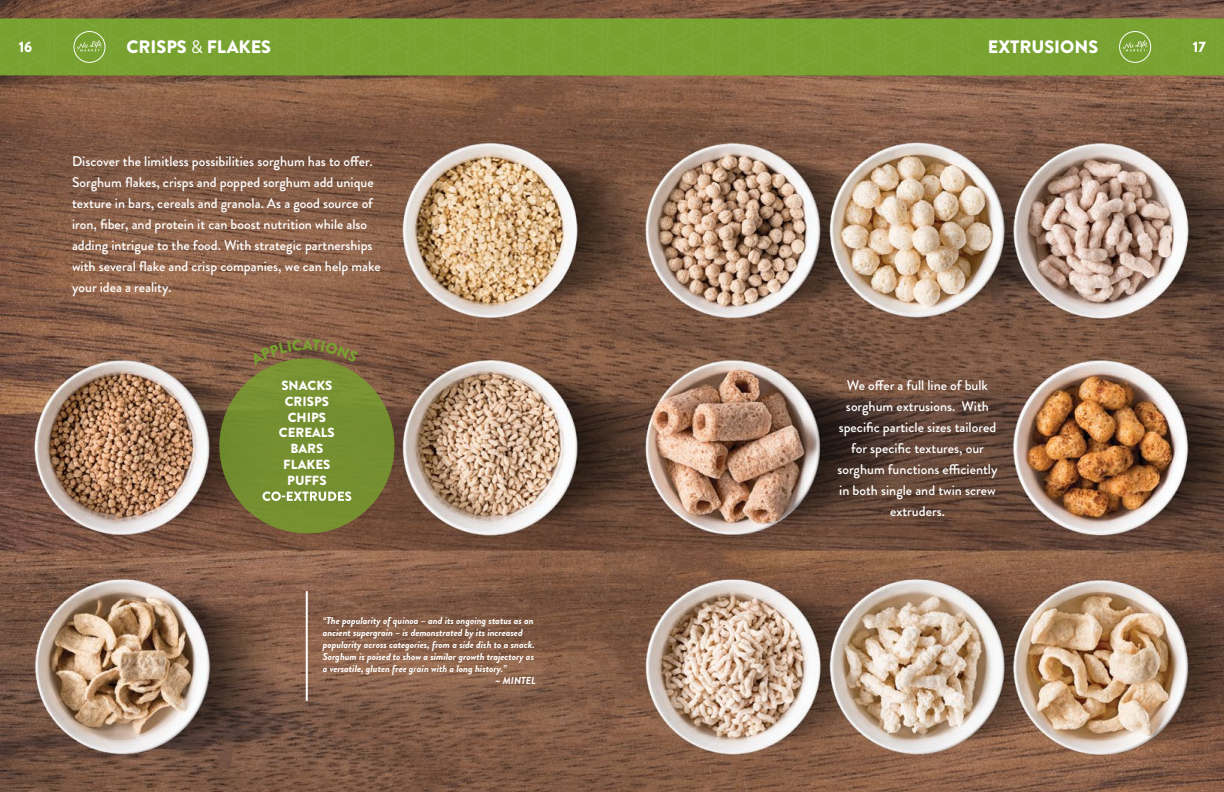
<style>
.page{position:relative;width:1224px;height:792px;background:#fff}
.page>*{position:absolute;margin:0;border:0;box-sizing:border-box;transform-origin:0 0}
.t1{font:900 18px "Brandon Grotesque";color:#fff}
.t2{font:900 15px "Brandon Grotesque";color:#fff}
.t3{font:500 14px/21px "Brandon Grotesque";color:#fff}
.t4{font:900 13.2px/15.8px "Brandon Grotesque";color:#fff;text-align:center}
.t5{font:italic 700 10px/12px "Brandon Grotesque";color:#fff}
.s1{font-weight:400}
</style>
<div class="page">
<img style="left:0;top:0;width:1224px;height:792px">
<hr style="left:306px;top:591px;width:2px;height:110px;background:#fff">
<svg style="left:0;top:18px;width:1224px;height:57px;background:#79a231"></svg>
<div style="left:219px;top:358px;width:175px;height:175px;background:#759030;border-radius:50%"></div>
<svg style="left:262px;top:491px;width:89px;height:10px"></svg>
<div style="left:73px;top:30px;width:33px;height:34px;background:#78a22f;border-radius:50%"></div>
<svg style="left:73px;top:31px;width:33px;height:32px"></svg>
<div style="left:1118px;top:30px;width:34px;height:34px;background:#78a22f;border-radius:50%"></div>
<svg style="left:1119px;top:31px;width:32px;height:32px"></svg>
<svg style="left:250px;top:339px;width:109px;height:26px;background:#7e5e42"></svg>
<p class="t2" style="left:19px;top:36px;width:15px">16</p>
<p class="t1" style="left:126px;top:34px;width:146px">CRISPS <span class="s1">&amp;</span> FLAKES</p>
<p class="t1" style="left:988px;top:34px;width:112px">EXTRUSIONS</p>
<p class="t2" style="left:1193px;top:36px;width:15px">17</p>
<p class="t3" style="left:72px;top:151px;width:310px">Discover the limitless possibilities sorghum has to offer.<br>Sorghum flakes, crisps and popped sorghum add unique texture in bars, cereals and granola. As a good source of iron, fiber, and protein it can boost nutrition while also adding intrigue to the food. With strategic partnerships with several flake and crisp companies, we can help make your idea a reality.</p>
<p class="t4" style="left:279px;top:378px;width:57px">SNACKS<br>CRISPS<br>CHIPS<br>CEREALS<br>BARS<br>FLAKES<br>PUFFS</p>
<p class="t5" style="left:323px;top:614px;width:213px">“The popularity of quinoa – and its ongoing status as an ancient supergrain – is demonstrated by its increased popularity across categories, from a side dish to a snack.<br>Sorghum is poised to show a similar growth trajectory as a versatile, gluten free grain with a long history.”</p>
<p class="t5" style="left:496px;top:674px;width:42px">~ MINTEL</p>
<p class="t3" style="left:837px;top:374px;width:162px;text-align:center">We offer a full line of bulk sorghum extrusions. With specific particle sizes tailored for specific textures, our sorghum functions efficiently in both single and twin screw extruders.</p>
</div>
